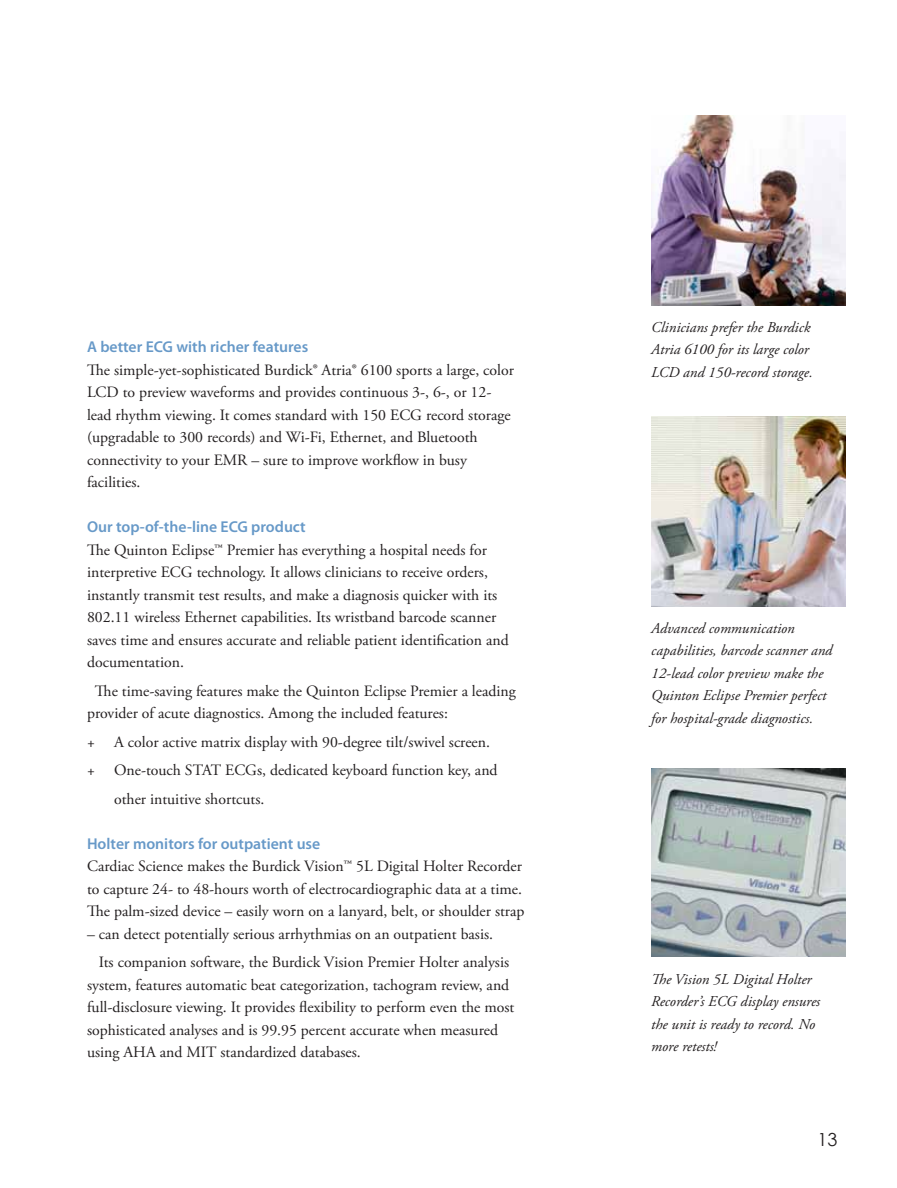
<style>
.page{position:relative;width:897px;height:1188px;background:#fff}
.page>*{position:absolute;margin:0;border:0;box-sizing:border-box;transform-origin:0 0}
.t1{font:18px "Century Gothic";color:#231f20}
.t2{font:15.75px/22.5px "Adobe Garamond Pro";color:#231f20}
.t3{font:600 15.75px "Myriad Pro";color:#6799c8}
.t4{font:italic 15px/22.5px "Adobe Garamond Pro";color:#231f20}
</style>
<div class="page">
<img style="left:651px;top:416px;width:193px;height:190px">
<img style="left:651px;top:768px;width:193px;height:189px">
<img style="left:651px;top:116px;width:193px;height:190px">
<p class="t3" style="left:87px;top:337px;width:223px">A better ECG with richer features</p>
<p class="t2" style="left:87px;top:359px;width:428px">The simple-yet-sophisticated Burdick® Atria® 6100 sports a large, color LCD to preview waveforms and provides continuous 3-, 6-, or 12- lead rhythm viewing. It comes standard with 150 ECG record storage (upgradable to 300 records) and Wi-Fi, Ethernet, and Bluetooth connectivity to your EMR – sure to improve workflow in busy facilities.</p>
<p class="t3" style="left:87px;top:517px;width:220px">Our top-of-the-line ECG product</p>
<p class="t2" style="left:87px;top:539px;width:423px">The Quinton Eclipse™ Premier has everything a hospital needs for interpretive ECG technology. It allows clinicians to receive orders, instantly transmit test results, and make a diagnosis quicker with its 802.11 wireless Ethernet capabilities. Its wristband barcode scanner saves time and ensures accurate and reliable patient identification and documentation.</p>
<p class="t2" style="left:87px;top:680px;width:430px;text-indent:8px">The time-saving features make the Quinton Eclipse Premier a leading provider of acute diagnostics. Among the included features:</p>
<p class="t2" style="left:87px;top:731px;width:404px">+ A color active matrix display with 90-degree tilt/swivel screen.</p>
<p class="t2" style="left:87px;top:760px;width:412px">+ One-touch STAT ECGs, dedicated keyboard function key, and</p>
<p class="t2" style="left:114px;top:788px;width:152px">other intuitive shortcuts.</p>
<p class="t3" style="left:87px;top:834px;width:235px">Holter monitors for outpatient use</p>
<p class="t2" style="left:87px;top:856px;width:439px">Cardiac Science makes the Burdick Vision™ 5L Digital Holter Recorder to capture 24- to 48-hours worth of electrocardiographic data at a time.<br>The palm-sized device – easily worn on a lanyard, belt, or shoulder strap</p>
<p class="t2" style="left:99px;top:920px;width:412px;line-height:28.5px;text-indent:-12px">– can detect potentially serious arrhythmias on an outpatient basis.<br>Its companion software, the Burdick Vision Premier Holter analysis</p>
<p class="t2" style="left:87px;top:974px;width:429px">system, features automatic beat categorization, tachogram review, and full-disclosure viewing. It provides flexibility to perform even the most sophisticated analyses and is 99.95 percent accurate when measured using AHA and MIT standardized databases.</p>
<p class="t4" style="left:651px;top:316px;width:163px">Clinicians prefer the Burdick<br>Atria 6100 for its large color<br>LCD and 150-record storage.</p>
<p class="t4" style="left:651px;top:617px;width:183px">Advanced communication capabilities, barcode scanner and<br>12-lead color preview make the<br>Quinton Eclipse Premier perfect for hospital-grade diagnostics.</p>
<p class="t4" style="left:651px;top:968px;width:170px">The Vision 5L Digital Holter<br>Recorder’s ECG display ensures the unit is ready to record. No more retests!</p>
<p class="t1" style="left:817px;top:1129px;width:21px">13</p>
</div>
